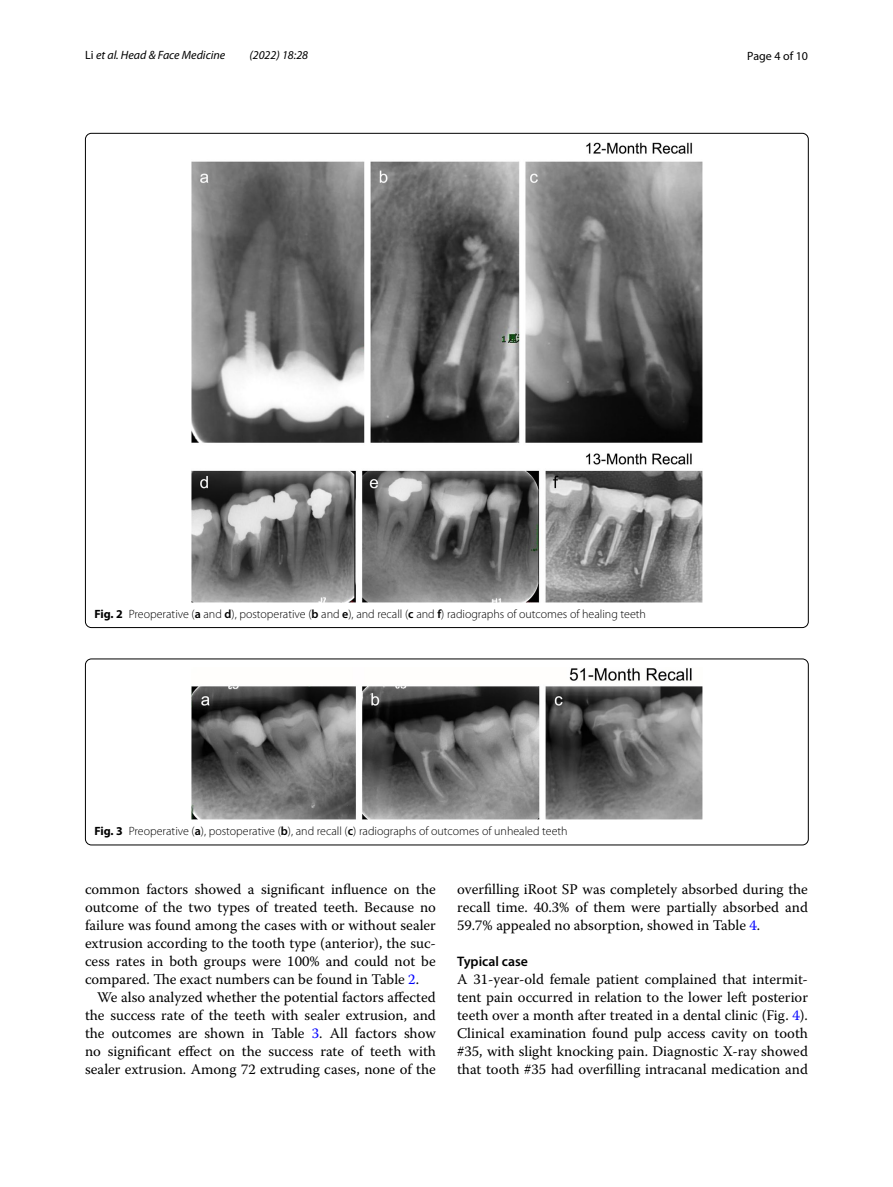
<style>
.page{position:relative;width:893px;height:1187px;background:#fff}
.page>*{position:absolute;margin:0;border:0;box-sizing:border-box;transform-origin:0 0}
.t1{font:14.7px/18px "Warnock Pro";color:#000;text-align:justify}
.t2{font:600 13.8px "Myriad Pro";color:#000}
.t3{font:300 12px "Myriad Pro";color:#000}
.t4{font:italic 12px "Myriad Pro";color:#000}
.t5{font:12px "Myriad Pro";color:#000}
.s1{font-style:normal}
.s2{font-weight:700}
.s3{font-weight:600}
.s4{color:#00f}
</style>
<div class="page">
<img style="left:192px;top:142px;width:510px;height:460px">
<img style="left:192px;top:668px;width:510px;height:151px">
<div style="left:85px;top:658px;width:723px;height:187px;border:1px solid #000;border-radius:6px"></div>
<p class="t4" style="left:85px;top:48px;width:142px"><span class="s1">Li</span> et al. Head &amp; Face Medicine</p>
<p class="t4" style="left:249px;top:48px;width:60px">(2022) 18:28</p>
<p class="t5" style="left:747px;top:48px;width:62px">Page 4 of 10</p>
<p class="t3" style="left:94px;top:607px;width:553px"><span class="s2">Fig. 2</span> Preoperative (<span class="s3">a</span> and <span class="s3">d</span>), postoperative (<span class="s3">b</span> and <span class="s3">e</span>), and recall (<span class="s3">c</span> and <span class="s3">f</span>) radiographs of outcomes of healing teeth</p>
<p class="t3" style="left:94px;top:823px;width:475px"><span class="s2">Fig. 3</span> Preoperative (<span class="s3">a</span>), postoperative (<span class="s3">b</span>), and recall (<span class="s3">c</span>) radiographs of outcomes of unhealed teeth</p>
<p class="t1" style="left:85px;top:879px;width:352px">common factors showed a significant influence on the outcome of the two types of treated teeth. Because no failure was found among the cases with or without sealer extrusion according to the tooth type (anterior), the suc&shy;cess rates in both groups were 100% and could not be compared. The exact numbers can be found in Table <span class="s4">2</span>.</p>
<p class="t1" style="left:85px;top:987px;width:352px;text-indent:12px">We also analyzed whether the potential factors affected the success rate of the teeth with sealer extrusion, and the outcomes are shown in Table <span class="s4">3</span>. All factors show no significant effect on the success rate of teeth with sealer extrusion. Among 72 extruding cases, none of the</p>
<p class="t1" style="left:457px;top:879px;width:352px">overfilling iRoot SP was completely absorbed during the recall time. 40.3% of them were partially absorbed and 59.7% appealed no absorption, showed in Table <span class="s4">4</span>.</p>
<p class="t2" style="left:457px;top:952px;width:72px">Typical case</p>
<p class="t1" style="left:457px;top:969px;width:352px">A 31-year-old female patient complained that intermit&shy;tent pain occurred in relation to the lower left posterior teeth over a month after treated in a dental clinic (Fig. <span class="s4">4</span>).<br>Clinical examination found pulp access cavity on tooth #35, with slight knocking pain. Diagnostic X-ray showed that tooth #35 had overfilling intracanal medication and</p>
</div>
